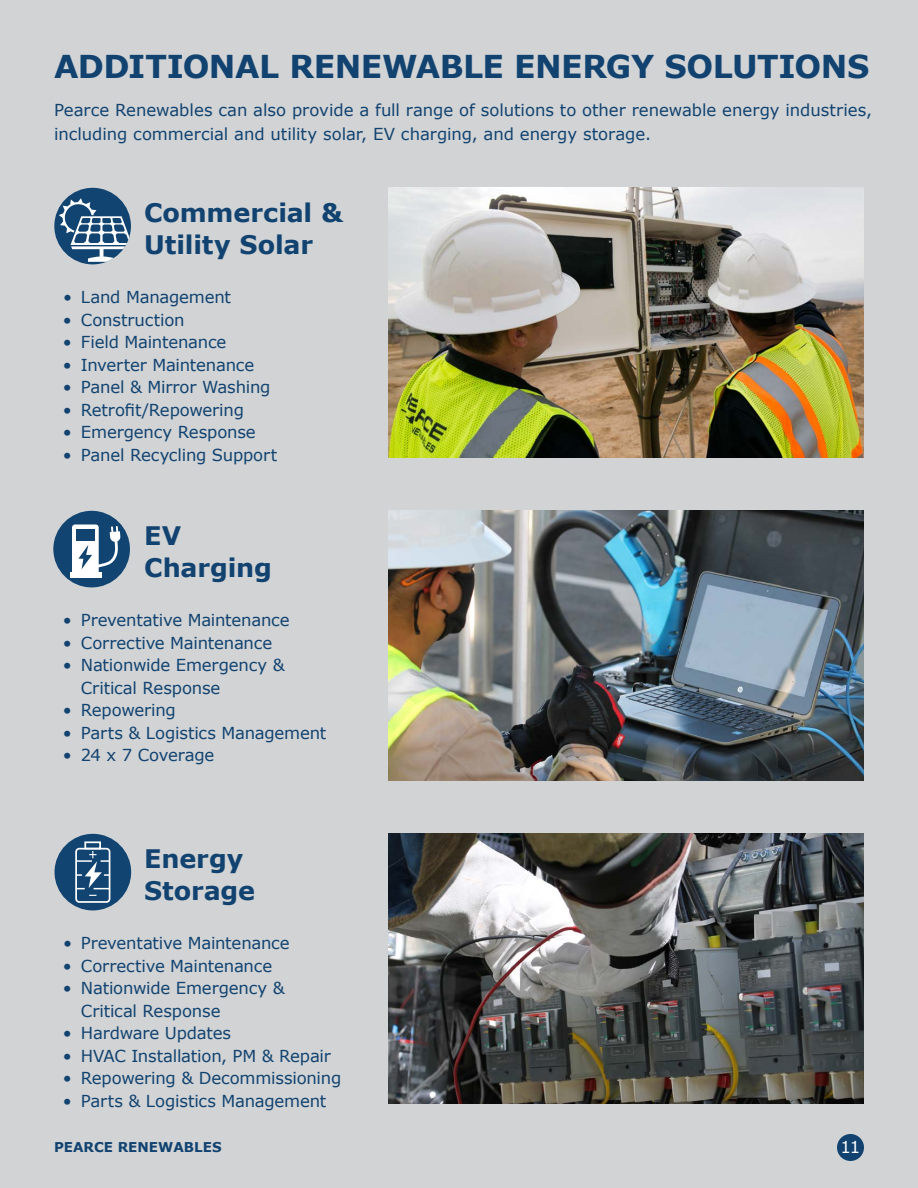
<style>
.page{position:relative;width:918px;height:1188px;background:#d1d3d5}
.page>*{position:absolute;margin:0;border:0;box-sizing:border-box;transform-origin:0 0}
.t1{font:700 31.5px "Verdana";letter-spacing:-.015em;color:#124370}
.t2{font:700 25.5px/31.5px "Verdana";letter-spacing:-.005em;color:#124370}
.t3{font:16.5px/22.5px "Verdana";letter-spacing:-.01em;color:#124370}
.t4{font:16.5px "Verdana";color:#fff}
.t5{font:700 13.5px "Verdana";color:#124370}
</style>
<div class="page">
<div style="left:837px;top:1134px;width:27px;height:27px;background:#124370;border-radius:50%"></div>
<img style="left:389px;top:188px;width:475px;height:270px">
<img style="left:389px;top:511px;width:475px;height:270px">
<div style="left:54px;top:188px;width:77px;height:76px;background:#124471;border-radius:50%"></div>
<svg style="left:59px;top:198px;width:72px;height:64px"></svg>
<div style="left:53px;top:511px;width:77px;height:76px;background:#124471;border-radius:50%"></div>
<div style="left:72px;top:525px;width:27px;height:51px;background:#fff;border-radius:3px"></div>
<div style="left:76px;top:529px;width:18px;height:12px;background:#124471"></div>
<div style="left:70px;top:572px;width:31px;height:6px;background:#fff"></div>
<svg style="left:78px;top:526px;width:43px;height:45px"></svg>
<div style="left:55px;top:834px;width:76px;height:76px;background:#124471;border-radius:50%"></div>
<div style="left:75px;top:848px;width:35px;height:55px;border:2px solid #fff;border-radius:3px"></div>
<div style="left:84px;top:841px;width:17px;height:8px;border:2px solid #fff"></div>
<svg style="left:76px;top:851px;width:34px;height:38px"></svg>
<img style="left:389px;top:834px;width:475px;height:270px">
<h1 class="t1" style="left:54px;top:46px;width:817px">ADDITIONAL RENEWABLE ENERGY SOLUTIONS</h1>
<p class="t3" style="left:54px;top:98px;width:820px;line-height:24px">Pearce Renewables can also provide a full range of solutions to other renewable energy industries, including commercial and utility solar, EV charging, and energy storage.</p>
<h2 class="t2" style="left:144px;top:197px;width:200px">Commercial &amp;<br>Utility Solar</h2>
<p class="t3" style="left:63px;top:286px;width:170px">• Land Management</p>
<p class="t3" style="left:63px;top:309px;width:123px">• Construction</p>
<p class="t3" style="left:63px;top:331px;width:165px">• Field Maintenance</p>
<p class="t3" style="left:63px;top:354px;width:193px">• Inverter Maintenance</p>
<p class="t3" style="left:63px;top:376px;width:209px">• Panel &amp; Mirror Washing</p>
<p class="t3" style="left:63px;top:399px;width:183px">• Retrofit/Repowering</p>
<p class="t3" style="left:63px;top:421px;width:194px">• Emergency Response</p>
<p class="t3" style="left:63px;top:444px;width:216px">• Panel Recycling Support</p>
<h2 class="t2" style="left:144px;top:520px;width:129px">EV<br>Charging</h2>
<p class="t3" style="left:63px;top:609px;width:228px">• Preventative Maintenance</p>
<p class="t3" style="left:63px;top:632px;width:211px">• Corrective Maintenance</p>
<p class="t3" style="left:81px;top:654px;width:205px;text-indent:-18px">• Nationwide Emergency &amp;<br>Critical Response</p>
<p class="t3" style="left:63px;top:699px;width:114px">• Repowering</p>
<p class="t3" style="left:63px;top:722px;width:265px">• Parts &amp; Logistics Management</p>
<p class="t3" style="left:63px;top:744px;width:153px">• 24 x 7 Coverage</p>
<h2 class="t2" style="left:144px;top:844px;width:113px">Energy<br>Storage</h2>
<p class="t3" style="left:63px;top:932px;width:228px">• Preventative Maintenance</p>
<p class="t3" style="left:63px;top:955px;width:211px">• Corrective Maintenance</p>
<p class="t3" style="left:81px;top:977px;width:205px;text-indent:-18px">• Nationwide Emergency &amp;<br>Critical Response</p>
<p class="t3" style="left:63px;top:1022px;width:170px">• Hardware Updates</p>
<p class="t3" style="left:63px;top:1045px;width:269px">• HVAC Installation, PM &amp; Repair</p>
<p class="t3" style="left:63px;top:1067px;width:280px">• Repowering &amp; Decommissioning</p>
<p class="t3" style="left:63px;top:1090px;width:265px">• Parts &amp; Logistics Management</p>
<p class="t5" style="left:54px;top:1139px;width:169px">PEARCE RENEWABLES</p>
<p class="t4" style="left:841px;top:1137px;width:21px">11</p>
</div>
